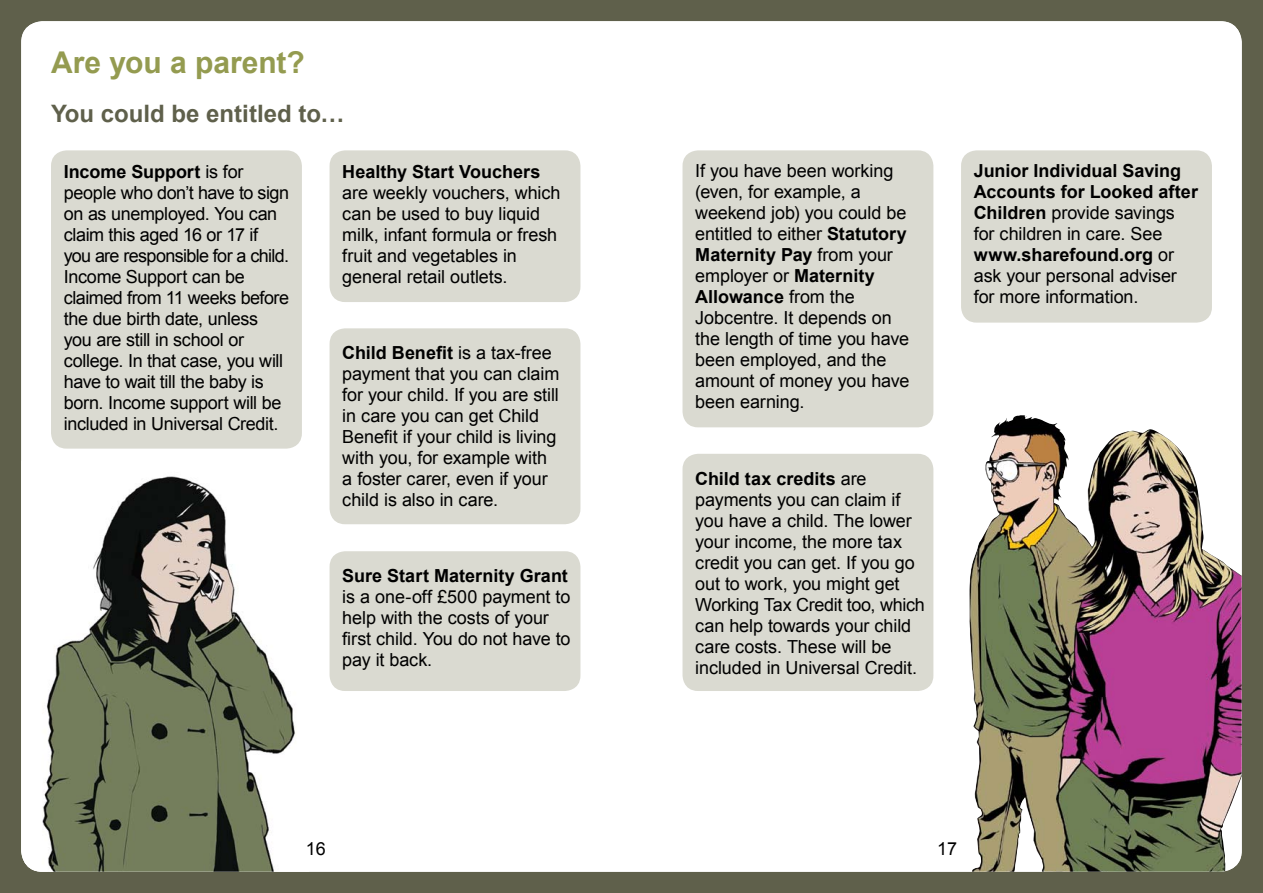
<style>
.page{position:relative;width:1263px;height:893px;background:#5f604b}
.page>*{position:absolute;margin:0;border:0;box-sizing:border-box;transform-origin:0 0}
.t1{font:700 30px "Arial";letter-spacing:-.005em;color:#949b50}
.t2{font:700 24px "Arial";color:#5f604b}
.t3{font:18px/21px "Arial";letter-spacing:-.005em;color:#000}
.t4{font:700 18px "Arial";color:#000}
.s1{font-weight:700}
</style>
<div class="page">
<div style="left:21px;top:21px;width:1221px;height:851px;background:#fff;border-radius:21px"></div>
<img style="left:21px;top:476px;width:275px;height:396px">
<img style="left:969px;top:416px;width:273px;height:456px">
<div style="left:51px;top:150px;width:251px;height:299px;background:#dadad1;border-radius:16px"></div>
<div style="left:330px;top:150px;width:250px;height:152px;background:#dadad1;border-radius:16px"></div>
<div style="left:330px;top:328px;width:250px;height:196px;background:#dadad1;border-radius:16px"></div>
<div style="left:682px;top:150px;width:251px;height:277px;background:#dadad1;border-radius:16px"></div>
<div style="left:961px;top:150px;width:251px;height:173px;background:#dadad1;border-radius:16px"></div>
<div style="left:682px;top:454px;width:251px;height:237px;background:#dadad1;border-radius:16px"></div>
<div style="left:330px;top:551px;width:250px;height:140px;background:#dadad1;border-radius:16px"></div>
<h1 class="t1" style="left:51px;top:42px;width:255px">Are you a parent?</h1>
<h2 class="t2" style="left:51px;top:98px;width:295px">You could be entitled to…</h2>
<p class="t3" style="left:64px;top:161px;width:227px"><span class="s1">Income Support</span> is for people who don’t have to sign on as unemployed. You can claim this aged 16 or 17 if you are responsible for a child.<br>Income Support can be claimed from 11 weeks before the due birth date, unless you are still in school or college. In that case, you will have to wait till the baby is born. Income support will be included in Universal Credit.</p>
<p class="t4" style="left:342px;top:159px;width:200px">Healthy Start Vouchers</p>
<p class="t3" style="left:342px;top:182px;width:220px">are weekly vouchers, which can be used to buy liquid milk, infant formula or fresh fruit and vegetables in general retail outlets.</p>
<p class="t3" style="left:342px;top:342px;width:218px"><span class="s1">Child Benefit</span> is a tax-free payment that you can claim for your child. If you are still in care you can get Child<br>Benefit if your child is living with you, for example with a foster carer, even if your child is also in care.</p>
<p class="t4" style="left:342px;top:564px;width:227px">Sure Start Maternity Grant</p>
<p class="t3" style="left:342px;top:587px;width:230px">is a one-off £500 payment to help with the costs of your first child. You do not have to pay it back.</p>
<p class="t3" style="left:695px;top:161px;width:216px">If you have been working (even, for example, a weekend job) you could be entitled to either <span class="s1">Statutory<br>Maternity Pay</span> from your employer or <span class="s1">Maternity<br>Allowance</span> from the<br>Jobcentre. It depends on the length of time you have been employed, and the amount of money you have been earning.</p>
<p class="t3" style="left:695px;top:468px;width:231px"><span class="s1">Child tax credits</span> are payments you can claim if you have a child. The lower your income, the more tax credit you can get. If you go out to work, you might get<br>Working Tax Credit too, which can help towards your child care costs. These will be included in Universal Credit.</p>
<p class="t3" style="left:974px;top:161px;width:226px"><span class="s1">Junior Individual Saving<br>Accounts for Looked after<br>Children</span> provide savings for children in care. See <span class="s1">www.sharefound.org</span> or ask your personal adviser for more information.</p>
<p class="t3" style="left:306px;top:839px;width:22px">16</p>
<p class="t3" style="left:937px;top:839px;width:22px">17</p>
</div>
